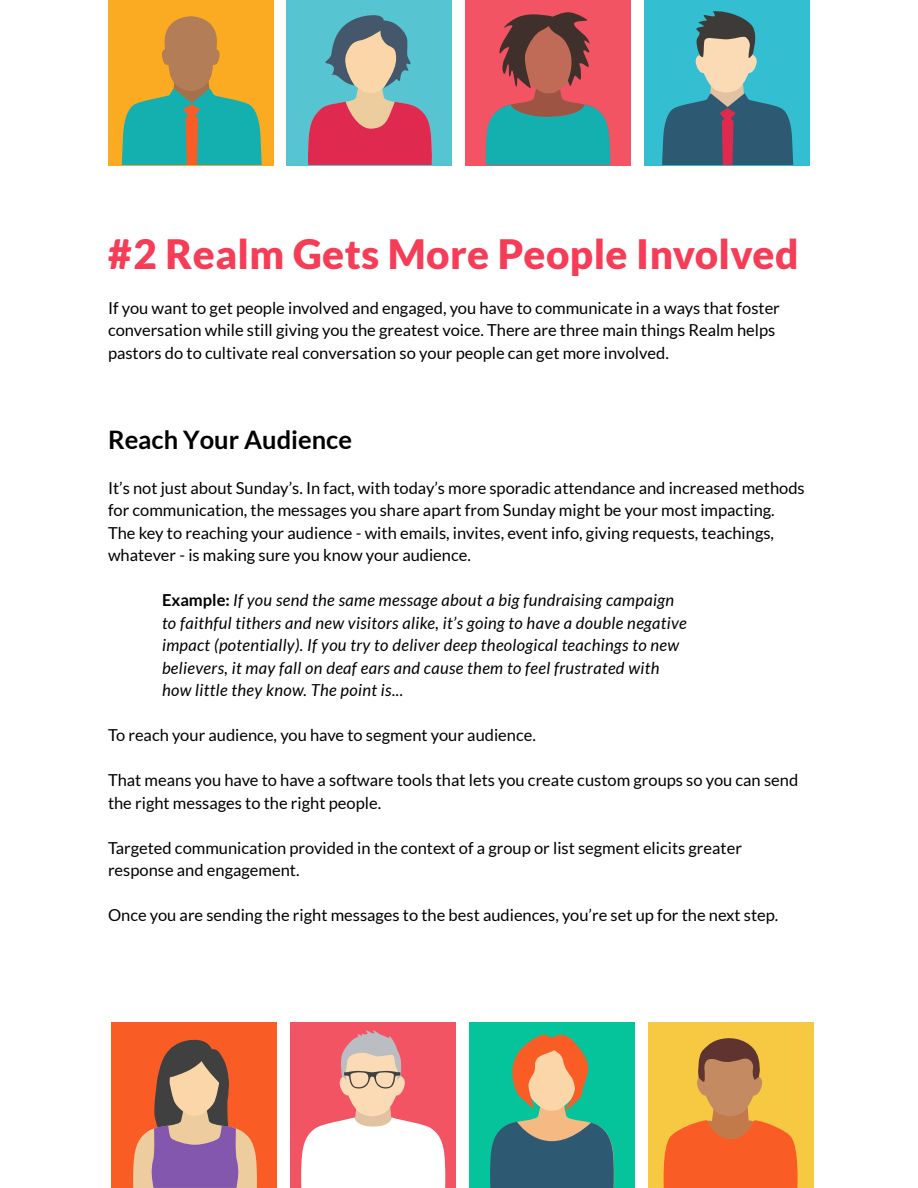
<style>
.page{position:relative;width:918px;height:1188px;background:#fff}
.page>*{position:absolute;margin:0;border:0;box-sizing:border-box;transform-origin:0 0}
.t1{font:900 40.5px "Lato";letter-spacing:.01em;color:#f53d57}
.t2{font:700 25.5px "Lato";color:#000}
.t3{font:16.5px/22.5px "Lato";color:#000}
.t4{font:italic 16.5px/22.5px "Lato";letter-spacing:.02em;color:#000}
.s1{font-weight:700;font-style:normal}
</style>
<div class="page">
<div style="left:108px;top:0;width:165px;height:165px;background:#faab21"></div>
<svg style="left:122px;top:16px;width:140px;height:149px"></svg>
<div style="left:287px;top:0;width:165px;height:165px;background:#57c4d1"></div>
<svg style="left:308px;top:15px;width:124px;height:150px"></svg>
<div style="left:466px;top:0;width:165px;height:165px;background:#f25463"></div>
<svg style="left:486px;top:12px;width:124px;height:153px"></svg>
<div style="left:645px;top:0;width:165px;height:165px;background:#33bfd1"></div>
<svg style="left:662px;top:11px;width:131px;height:154px"></svg>
<div style="left:111px;top:1023px;width:166px;height:165px;background:#fa5c26"></div>
<svg style="left:133px;top:1039px;width:124px;height:149px"></svg>
<div style="left:290px;top:1023px;width:165px;height:165px;background:#f25463"></div>
<svg style="left:301px;top:1030px;width:145px;height:158px"></svg>
<div style="left:469px;top:1023px;width:165px;height:165px;background:#05c49c"></div>
<svg style="left:490px;top:1034px;width:124px;height:154px"></svg>
<div style="left:648px;top:1023px;width:165px;height:165px;background:#f7c942"></div>
<svg style="left:663px;top:1038px;width:135px;height:150px"></svg>
<h1 class="t1" style="left:108px;top:230px;width:692px">#2 Realm Gets More People Involved</h1>
<p class="t3" style="left:108px;top:297px;width:673px">If you want to get people involved and engaged, you have to communicate in a ways that foster conversation while still giving you the greatest voice. There are three main things Realm helps pastors do to cultivate real conversation so your people can get more involved.</p>
<h2 class="t2" style="left:108px;top:425px;width:245px">Reach Your Audience</h2>
<p class="t3" style="left:108px;top:477px;width:698px">It’s not just about Sunday’s. In fact, with today’s more sporadic attendance and increased methods for communication, the messages you share apart from Sunday might be your most impacting.<br>The key to reaching your audience - with emails, invites, event info, giving requests, teachings, whatever - is making sure you know your audience.</p>
<p class="t4" style="left:162px;top:590px;width:526px"><span class="s1">Example:</span> If you send the same message about a big fundraising campaign to faithful tithers and new visitors alike, it’s going to have a double negative impact (potentially). If you try to deliver deep theological teachings to new believers, it may fall on deaf ears and cause them to feel frustrated with how little they know. The point is...</p>
<p class="t3" style="left:108px;top:724px;width:429px">To reach your audience, you have to segment your audience.</p>
<p class="t3" style="left:108px;top:769px;width:692px">That means you have to have a software tools that lets you create custom groups so you can send the right messages to the right people.</p>
<p class="t3" style="left:108px;top:837px;width:636px">Targeted communication provided in the context of a group or list segment elicits greater response and engagement.</p>
<p class="t3" style="left:108px;top:904px;width:672px">Once you are sending the right messages to the best audiences, you’re set up for the next step.</p>
</div>
